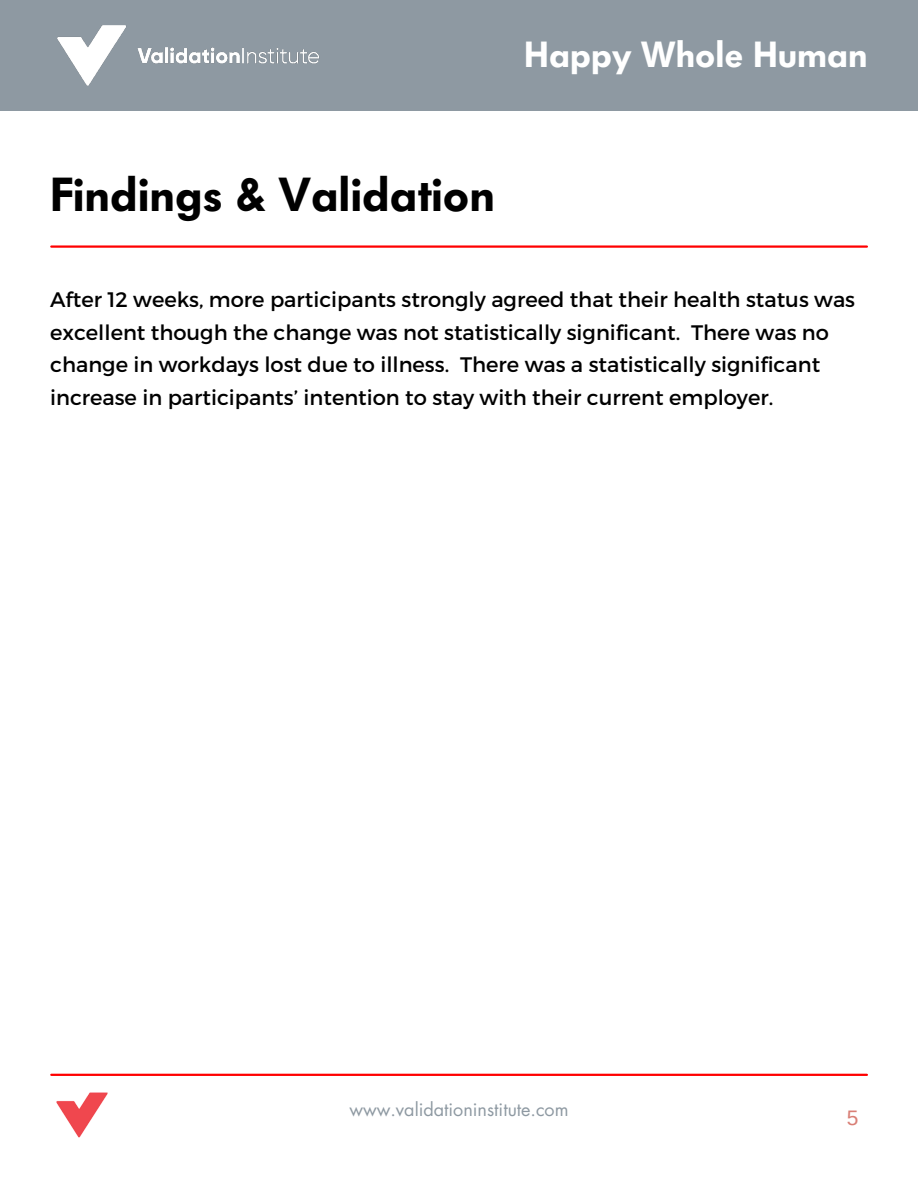
<style>
.page{position:relative;width:918px;height:1188px;background:#fff}
.page>*{position:absolute;margin:0;border:0;box-sizing:border-box;transform-origin:0 0}
.t1{font:600 47.25px "Futura BQ";color:#000}
.t2{font:600 36px "Futura BQ";color:#fff}
.t3{font:21px/32.7px "Montserrat";color:#000}
.t4{font:21px "Arimo";color:#d97f76}
.t5{font:18px "Futura LT";color:#8e99a2}
</style>
<div class="page">
<div style="left:0;top:0;width:918px;height:111px;background:#8e99a2"></div>
<img style="left:57px;top:25px;width:262px;height:61px">
<hr style="left:51px;top:1074px;width:816px;height:2px;background:#f00">
<img style="left:56px;top:1092px;width:52px;height:46px">
<hr style="left:51px;top:245px;width:816px;height:3px;background:#f00">
<h2 class="t2" style="left:524px;top:33px;width:345px">Happy Whole Human</h2>
<h1 class="t1" style="left:50px;top:167px;width:446px">Findings &amp; Validation</h1>
<p class="t3" style="left:50px;top:282px;width:807px">After 12 weeks, more participants strongly agreed that their health status was excellent though the change was not statistically significant. There was no change in workdays lost due to illness. There was a statistically significant increase in participants’ intention to stay with their current employer.</p>
<p class="t5" style="left:349px;top:1098px;width:221px">www.validationinstitute.com</p>
<p class="t4" style="left:847px;top:1106px;width:13px">5</p>
</div>
